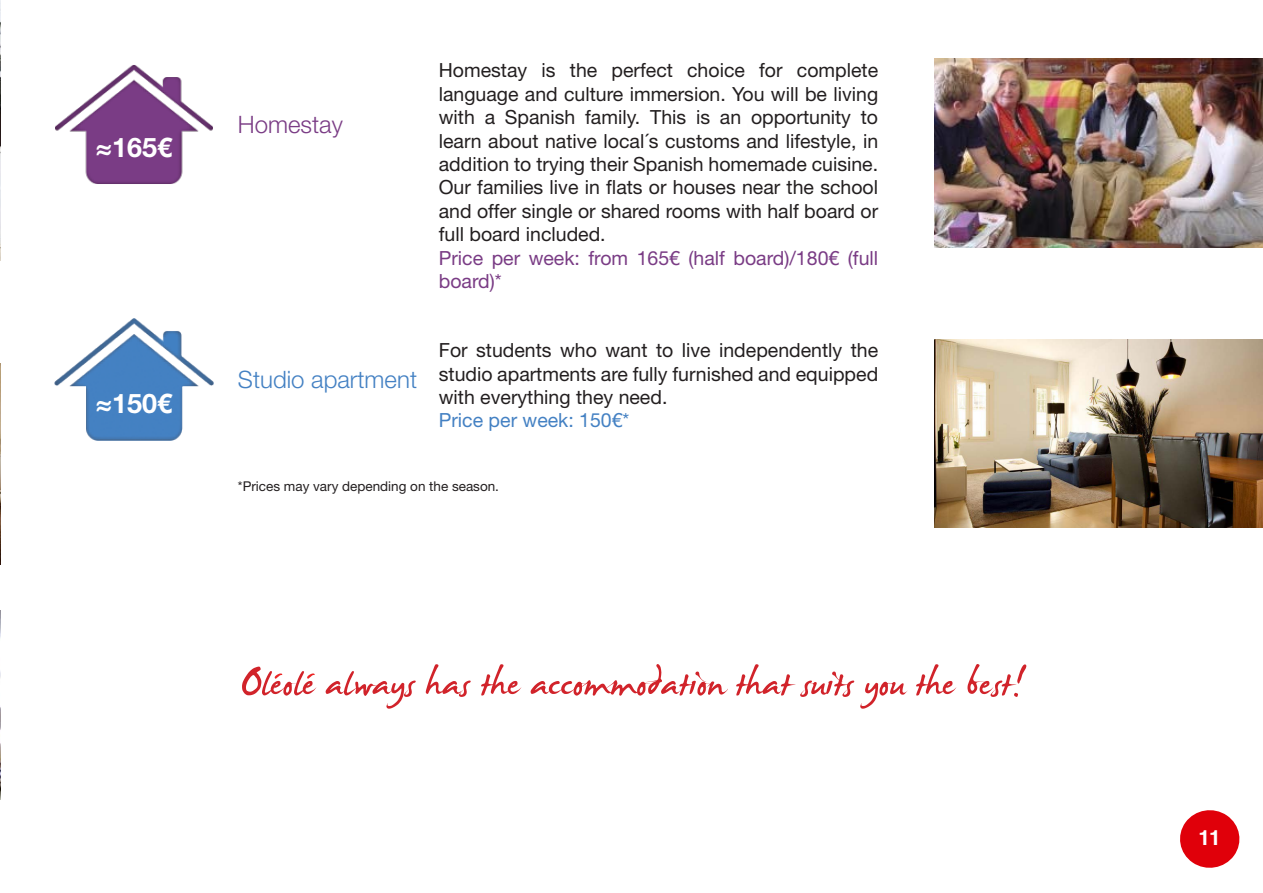
<style>
.page{position:relative;width:1263px;height:893px;background:#fff}
.page>*{position:absolute;margin:0;border:0;box-sizing:border-box;transform-origin:0 0}
.t1{font:60px "James Fajardo";color:#d1232a}
.t2{font:700 27px "Helvetica Neue";color:#fff}
.t3{font:300 24px "Helvetica Neue";color:#4481c3}
.t4{font:300 24px "Helvetica Neue";color:#7a3c85}
.t5{font:700 21px "Helvetica";color:#fff}
.t6{font:19.5px/23.4px "Helvetica Neue";color:#231f20;text-align:justify}
.t7{font:19.5px/23.4px "Helvetica Neue";color:#7a3c85}
.t8{font:19.5px "Helvetica Neue";color:#4481c3}
.t9{font:13.5px "Helvetica Neue";color:#231f20}
</style>
<div class="page">
<img style="left:0;top:611px;width:1px;height:188px">
<img style="left:0;top:0;width:1px;height:260px">
<img style="left:0;top:363px;width:1px;height:202px">
<svg style="left:1180px;top:810px;width:60px;height:58px"></svg>
<img style="left:55px;top:65px;width:158px;height:119px">
<img style="left:54px;top:318px;width:160px;height:123px">
<img style="left:934px;top:339px;width:329px;height:188px">
<img style="left:935px;top:59px;width:328px;height:188px">
<svg style="left:275px;top:673px;width:7px;height:6px"></svg>
<svg style="left:307px;top:673px;width:8px;height:6px"></svg>
<p class="t2" style="left:96px;top:126px;width:78px">≈165€</p>
<p class="t2" style="left:96px;top:382px;width:78px">≈150€</p>
<p class="t4" style="left:238px;top:105px;width:106px">Homestay</p>
<p class="t3" style="left:238px;top:360px;width:181px">Studio apartment</p>
<p class="t6" style="left:439px;top:60px;width:441px">Homestay is the perfect choice for complete language and culture immersion. You will be living with a Spanish family. This is an opportunity to learn about native local´s customs and lifestyle, in addition to trying their Spanish homemade cuisine.<br>Our families live in flats or houses near the school and offer single or shared rooms with half board or full board included.</p>
<p class="t7" style="left:439px;top:247px;width:441px">Price per week: from 165€ (half board)/180€ (full board)*</p>
<p class="t6" style="left:439px;top:340px;width:441px">For students who want to live independently the studio apartments are fully furnished and equipped with everything they need.</p>
<p class="t8" style="left:439px;top:406px;width:192px">Price per week: 150€*</p>
<p class="t9" style="left:238px;top:476px;width:263px">*Prices may vary depending on the season.</p>
<p class="t1" style="left:239px;top:653px;width:787px">Oleole always has the accommodation that suits you the best!</p>
<p class="t5" style="left:1198px;top:821px;width:24px">11</p>
</div>
